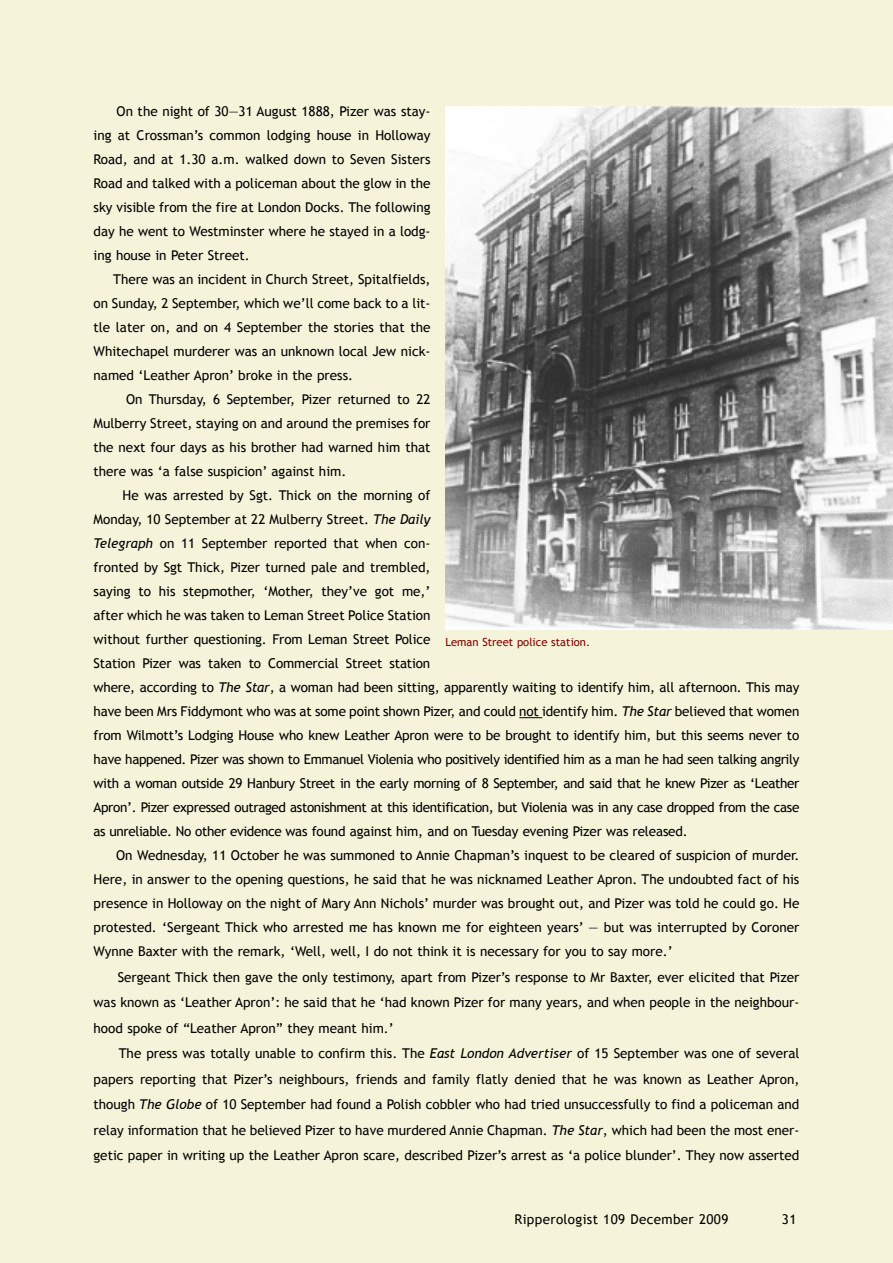
<style>
.page{position:relative;width:893px;height:1263px;background:#f5f4da}
.page>*{position:absolute;margin:0;border:0;box-sizing:border-box;transform-origin:0 0}
.t1{font:13.5px/24px "Trebuchet MS";letter-spacing:-.01em;color:#000;text-align:justify}
.t2{font:13.5px "Trebuchet MS";letter-spacing:.025em;color:#000}
.t3{font:11.25px "Trebuchet MS";color:#800000}
.s1{font-style:italic}
</style>
<div class="page">
<svg style="left:519px;top:717px;width:23px;height:1px"></svg>
<img style="left:446px;top:106px;width:447px;height:523px">
<p class="t1" style="left:94px;top:99px;width:338px;text-indent:23px">On the night of 30—31 August 1888, Pizer was stay&shy;ing at Crossman’s common lodging house in Holloway Road, and at 1.30 a.m. walked down to Seven Sisters Road and talked with a policeman about the glow in the sky visible from the fire at London Docks. The following day he went to Westminster where he stayed in a lodg&shy;ing house in Peter Street.</p>
<p class="t1" style="left:94px;top:267px;width:338px;text-indent:20px">There was an incident in Church Street, Spitalfields, on Sunday, 2 September, which we’ll come back to a lit&shy;tle later on, and on 4 September the stories that the Whitechapel murderer was an unknown local Jew nick&shy;named ‘Leather Apron’ broke in the press.</p>
<p class="t1" style="left:94px;top:387px;width:338px;text-indent:32px">On Thursday, 6 September, Pizer returned to 22<br>Mulberry Street, staying on and around the premises for the next four days as his brother had warned him that there was ‘a false suspicion’ against him.</p>
<p class="t1" style="left:94px;top:483px;width:707px;text-align:left;text-indent:29px">He was arrested by Sgt. Thick on the morning of<br>Monday, 10 September at 22 Mulberry Street. <span class="s1">The Daily<br>Telegraph</span> on 11 September reported that when con-<br>fronted by Sgt Thick, Pizer turned pale and trembled,<br>saying to his stepmother, ‘Mother, they’ve got me,’<br>after which he was taken to Leman Street Police Station<br>without further questioning. From Leman Street Police<br>Station Pizer was taken to Commercial Street station<br>where, according to <span class="s1">The Star</span>, a woman had been sitting, apparently waiting to identify him, all afternoon. This may have been Mrs Fiddymont who was at some point shown Pizer, and could not identify him. <span class="s1">The Star</span> believed that women from Wilmott’s Lodging House who knew Leather Apron were to be brought to identify him, but this seems never to have happened. Pizer was shown to Emmanuel Violenia who positively identified him as a man he had seen talking angrily with a woman outside 29 Hanbury Street in the early morning of 8 September, and said that he knew Pizer as ‘Leather Apron’. Pizer expressed outraged astonishment at this identification, but Violenia was in any case dropped from the case as unreliable. No other evidence was found against him, and on Tuesday evening Pizer was released.</p>
<p class="t1" style="left:94px;top:843px;width:707px;text-indent:23px">On Wednesday, 11 October he was summoned to Annie Chapman’s inquest to be cleared of suspicion of murder.<br>Here, in answer to the opening questions, he said that he was nicknamed Leather Apron. The undoubted fact of his presence in Holloway on the night of Mary Ann Nichols’ murder was brought out, and Pizer was told he could go. He protested. ‘Sergeant Thick who arrested me has known me for eighteen years’ — but was interrupted by Coroner Wynne Baxter with the remark, ‘Well, well, I do not think it is necessary for you to say more.’</p>
<p class="t1" style="left:94px;top:964px;width:707px;line-height:25.5px;text-indent:24px">Sergeant Thick then gave the only testimony, apart from Pizer’s response to Mr Baxter, ever elicited that Pizer was known as ‘Leather Apron’: he said that he ‘had known Pizer for many years, and when people in the neighbour&shy;hood spoke of “Leather Apron” they meant him.’</p>
<p class="t1" style="left:94px;top:1041px;width:707px;line-height:25.5px;text-indent:25px">The press was totally unable to confirm this. The <span class="s1">East London Advertiser</span> of 15 September was one of several papers reporting that Pizer’s neighbours, friends and family flatly denied that he was known as Leather Apron, though <span class="s1">The Globe</span> of 10 September had found a Polish cobbler who had tried unsuccessfully to find a policeman and relay information that he believed Pizer to have murdered Annie Chapman. <span class="s1">The Star</span>, which had been the most ener&shy;getic paper in writing up the Leather Apron scare, described Pizer’s arrest as ‘a police blunder’. They now asserted</p>
<p class="t3" style="left:445px;top:636px;width:146px">Leman Street police station.</p>
<p class="t2" style="left:514px;top:1211px;width:215px">Ripperologist 109 December 2009</p>
<p class="t1" style="left:782px;top:1207px;width:16px">31</p>
</div>
